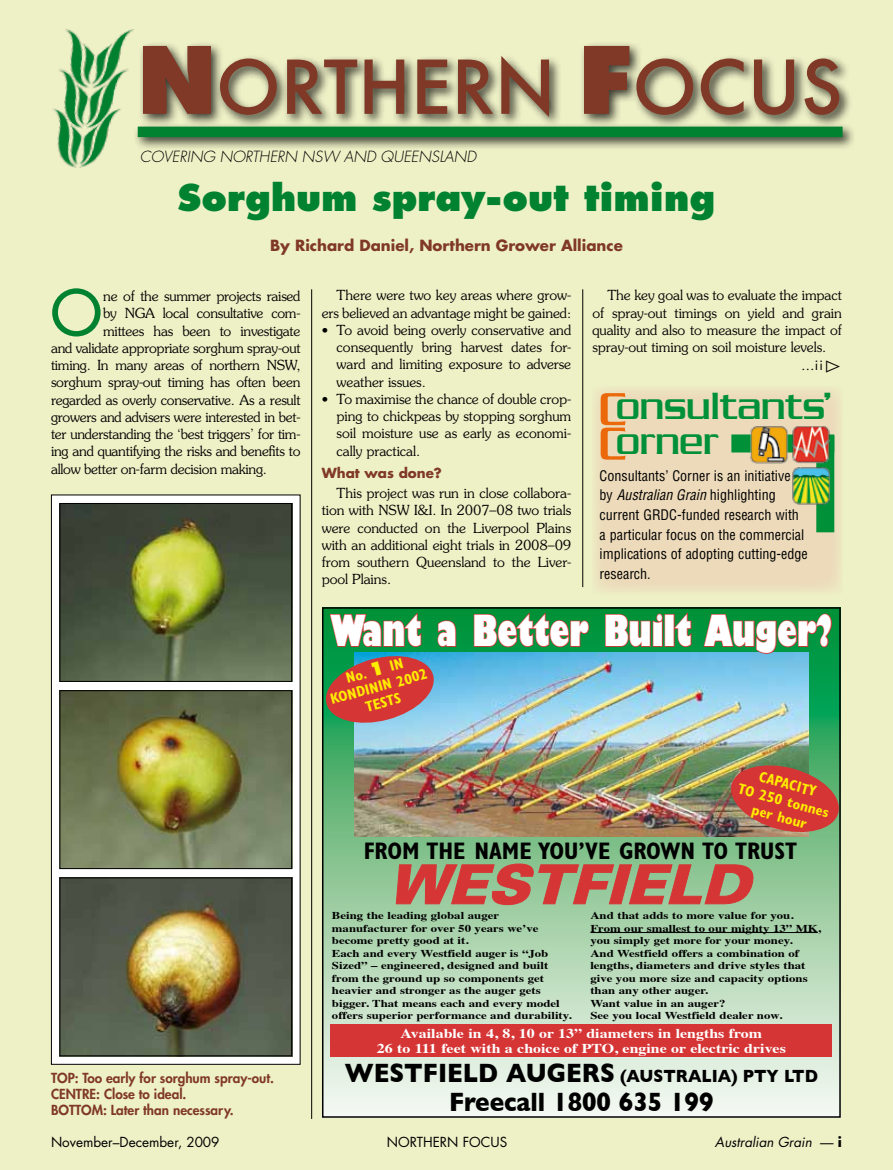
<style>
.page{position:relative;width:893px;height:1170px;background:#fff}
.page>*{position:absolute;margin:0;border:0;box-sizing:border-box;transform-origin:0 0}
.t1{font:500 72px "Futura";color:#803926}
.t2{font:61.2px "Futura";color:#008231}
.t3{font:italic 900 54px "Univers";color:#d63535;scale:1.08 1}
.t4{font:800 condensed 42px "Gill Sans";color:#fff}
.t5{font:42px/34.5px "Chaney Normal";letter-spacing:-.01em;color:#009037;scale:.96 1}
.t6{font:800 36px "Futura";color:#008231}
.t7{font:700 27px "Gill Sans";color:#000;scale:.9 1}
.t8{font:700 condensed 24px "Gill Sans";color:#000}
.t9{font:700 18px "Gill Sans";color:#000;scale:.9 1}
.t10{font:700 condensed 15px/16.6px "Gill Sans";color:#ffed00}
.t11{font:700 15px "Futura";color:#803926}
.t12{font:italic 300 15px "Futura";color:#000}
.t13{font:condensed 14.25px/19.6px "Helvetica";color:#000}
.t14{font:300 13.8px/17.2px "Souvenir";letter-spacing:-.02em;color:#000;text-align:justify}
.t15{font:700 13.5px/15px "Times";color:#fff;text-align:center;scale:1.18 1}
.t16{font:800 13.5px/16.2px "Futura";color:#803926}
.t17{font:13.5px "Futura";color:#000}
.t18{font:italic 13.5px "Futura";color:#000}
.t19{font:700 13.5px "Futura";color:#803926}
.t20{font:700 10.5px/12.5px "Times";color:#000;scale:1.22 1}
.s1{font-weight:800;font-size:90px}
.s2{font-family:"Zeal";font-size:18px}
.s3{font-size:51px;color:#eb690b}
.s4{font-style:italic}
.s5{font-family:"Futura";font-weight:800;font-stretch:normal;font-size:18px}
.s6{font-size:27px}
.s7{font-style:normal}
.s8{font-weight:700;font-style:normal}
</style>
<div class="page">
<div style="left:0;top:0;width:893px;height:1169px;background:#eef1c6"></div>
<hr style="left:311px;top:289px;width:1px;height:829px;background:#000">
<img style="left:52px;top:29px;width:82px;height:139px">
<div style="left:133px;top:41px;width:723px;height:110px;background:#000;opacity:.75"></div>
<div style="left:138px;top:127px;width:705px;height:10px;background:#008231"></div>
<svg style="left:325px;top:610px;width:513px;height:504px;background:#afd6b5"></svg>
<div style="left:322px;top:607px;width:519px;height:510px;border:2px solid #000"></div>
<hr style="left:590px;top:932px;width:228px;height:1px;background:#000">
<div style="left:330px;top:1024px;width:502px;height:32px;background:#d63535"></div>
<img style="left:354px;top:652px;width:455px;height:184px">
<svg style="left:322px;top:610px;width:135px;height:117px;background:#69765e"></svg>
<svg style="left:473px;top:610px;width:117px;height:38px;background:#2c7f3a"></svg>
<svg style="left:604px;top:612px;width:59px;height:35px;background:#357b3a"></svg>
<div style="left:664px;top:614px;width:11px;height:32px;border:2px solid #d63535"></div>
<svg style="left:672px;top:610px;width:20px;height:37px"></svg>
<svg style="left:702px;top:612px;width:131px;height:42px;background:#2a8441"></svg>
<svg style="left:388px;top:863px;width:370px;height:42px;background:#99b78d"></svg>
<hr style="left:582px;top:289px;width:1px;height:298px;background:#000">
<div style="left:592px;top:386px;width:251px;height:208px;background:#ecdaba"></div>
<div style="left:731px;top:434px;width:103px;height:18px;background:#009037"></div>
<div style="left:816px;top:435px;width:18px;height:97px;background:#009037"></div>
<img style="left:747px;top:426px;width:41px;height:38px">
<img style="left:792px;top:467px;width:38px;height:38px">
<img style="left:788px;top:426px;width:47px;height:40px">
<div style="left:51px;top:495px;width:249px;height:569px;background:#fff"></div>
<div style="left:51px;top:494px;width:249px;height:570px;border:1px solid #000"></div>
<img style="left:62px;top:505px;width:228px;height:174px">
<div style="left:60px;top:503px;width:232px;height:178px;border:1px solid #000"></div>
<img style="left:62px;top:692px;width:228px;height:174px">
<div style="left:60px;top:690px;width:232px;height:178px;border:1px solid #000"></div>
<img style="left:62px;top:879px;width:228px;height:175px">
<div style="left:60px;top:877px;width:232px;height:179px;border:1px solid #000"></div>
<img style="left:727px;top:760px;width:114px;height:76px">
<h1 class="t1" style="left:138px;top:38px;width:706px"><span class="s1">N</span>ORTHERN <span class="s1">F</span>OCUS</h1>
<p class="t12" style="left:140px;top:147px;width:338px">COVERING NORTHERN NSW AND QUEENSLAND</p>
<h3 class="t6" style="left:178px;top:176px;width:539px">Sorghum spray-out timing</h3>
<p class="t11" style="left:270px;top:235px;width:354px">By Richard Daniel, Northern Grower Alliance</p>
<h2 class="t2" style="left:51px;top:273px;width:52px">O</h2>
<p class="t14" style="left:103px;top:287px;width:199px">ne of the summer projects raised</p>
<p class="t14" style="left:103px;top:304px;width:199px">by NGA local consultative com-</p>
<p class="t14" style="left:103px;top:321px;width:199px">mittees has been to investigate</p>
<p class="t14" style="left:51px;top:339px;width:251px">and validate appropriate sorghum spray-out</p>
<p class="t14" style="left:51px;top:356px;width:251px">timing. In many areas of northern NSW,</p>
<p class="t14" style="left:51px;top:373px;width:251px">sorghum spray-out timing has often been</p>
<p class="t14" style="left:51px;top:390px;width:251px">regarded as overly conservative. As a result</p>
<p class="t14" style="left:51px;top:408px;width:251px">growers and advisers were interested in bet-</p>
<p class="t14" style="left:51px;top:425px;width:251px">ter understanding the ‘best triggers’ for tim-</p>
<p class="t14" style="left:51px;top:442px;width:251px">ing and quantifying the risks and benefits to</p>
<p class="t14" style="left:51px;top:459px;width:218px">allow better on-farm decision making.</p>
<p class="t14" style="left:322px;top:286px;width:251px;text-align:right">There were two key areas where grow&shy;ers believed an advantage might be gained:</p>
<p class="t14" style="left:337px;top:321px;width:236px;text-indent:-15px">• To avoid being overly conservative and consequently bring harvest dates for&shy;ward and limiting exposure to adverse weather issues.</p>
<p class="t14" style="left:337px;top:390px;width:236px;text-indent:-15px">• To maximise the chance of double crop&shy;ping to chickpeas by stopping sorghum soil moisture use as early as economi&shy;cally practical.</p>
<p class="t19" style="left:322px;top:463px;width:122px">What was done?</p>
<p class="t14" style="left:322px;top:484px;width:251px;text-indent:15px">This project was run in close collabora&shy;tion with NSW I&amp;I. In 2007–08 two trials were conducted on the Liverpool Plains with an additional eight trials in 2008–09 from southern Queensland to the Liver&shy;pool Plains.</p>
<p class="t14" style="left:592px;top:286px;width:251px;text-indent:15px">The key goal was to evaluate the impact of spray-out timings on yield and grain quality and also to measure the impact of spray-out timing on soil moisture levels.</p>
<p class="t17" style="left:801px;top:356px;width:42px">…ii<span class="s2">s</span></p>
<h3 class="t5" style="left:598px;top:388px;width:245px"><span class="s3">C</span>onsultants’<br><span class="s3">C</span>orner</h3>
<p class="t13" style="left:600px;top:465px;width:210px">Consultants’ Corner is an initiative<br>by <span class="s4">Australian Grain</span> highlighting current GRDC-funded research with a particular focus on the commercial implications of adopting cutting-edge research.</p>
<h3 class="t4" style="left:331px;top:604px;width:504px">Want a Better Built Auger?</h3>
<p class="t10" style="left:344px;top:670px;width:60px;rotate:-15deg">NO. <span class="s5">1</span> IN</p>
<p class="t10" style="left:329px;top:691px;width:101px;rotate:-15deg">KON DININ 2002</p>
<p class="t10" style="left:364px;top:699px;width:9px;rotate:-15deg">TESTS</p>
<p class="t16" style="left:51px;top:1069px;width:225px">TOP: Too early for sorghum spray-out.<br>CENTRE: Close to ideal.<br>BOTTOM: Later than necessary.</p>
<p class="t10" style="left:762px;top:768px;width:78px;rotate:15deg">CAPACITY<br>250 TONNES<br>PER HOUR</p>
<h3 class="t8" style="left:364px;top:836px;width:435px">FROM THE NAME YOU’VE GROWN TO TRUST</h3>
<h3 class="t3" style="left:389px;top:851px;width:352px">WESTFIELD</h3>
<p class="t20" style="left:332px;top:908px;width:198px">Being the leading global auger manufacturer for over 50 years we’ve become pretty good at it.<br>Each and every Westfield auger is “Job Sized” – engineered, designed and built from the ground up so components get heavier and stronger as the auger gets bigger. That means each and every model offers superior performance and durability.</p>
<p class="t20" style="left:590px;top:908px;width:191px">And that adds to more value for you.<br>From our smallest to our mighty 13” MK, you simply get more for your money.<br>And Westfield offers a combination of lengths, diameters and drive styles that give you more size and capacity options than any other auger.<br>Want value in an auger?<br>See you local Westfield dealer now.</p>
<p class="t15" style="left:377px;top:1023px;width:348px">Available in 4, 8, 10 or 13” diameters in lengths from<br>26 to 111 feet with a choice of PTO, engine or electric drives</p>
<h3 class="t9" style="left:345px;top:1065px;width:527px"><span class="s6">WESTFIELD AUGERS</span> (AUSTRALIA) PTY LTD</h3>
<h3 class="t7" style="left:449px;top:1085px;width:295px">Freecall 1800 635 199</h3>
<p class="t17" style="left:51px;top:1132px;width:170px">November–December, 2009</p>
<p class="t17" style="left:387px;top:1132px;width:122px">NORTHERN FOCUS</p>
<p class="t18" style="left:715px;top:1132px;width:129px">Australian Grain <span class="s7">—</span> <span class="s8">i</span></p>
</div>
